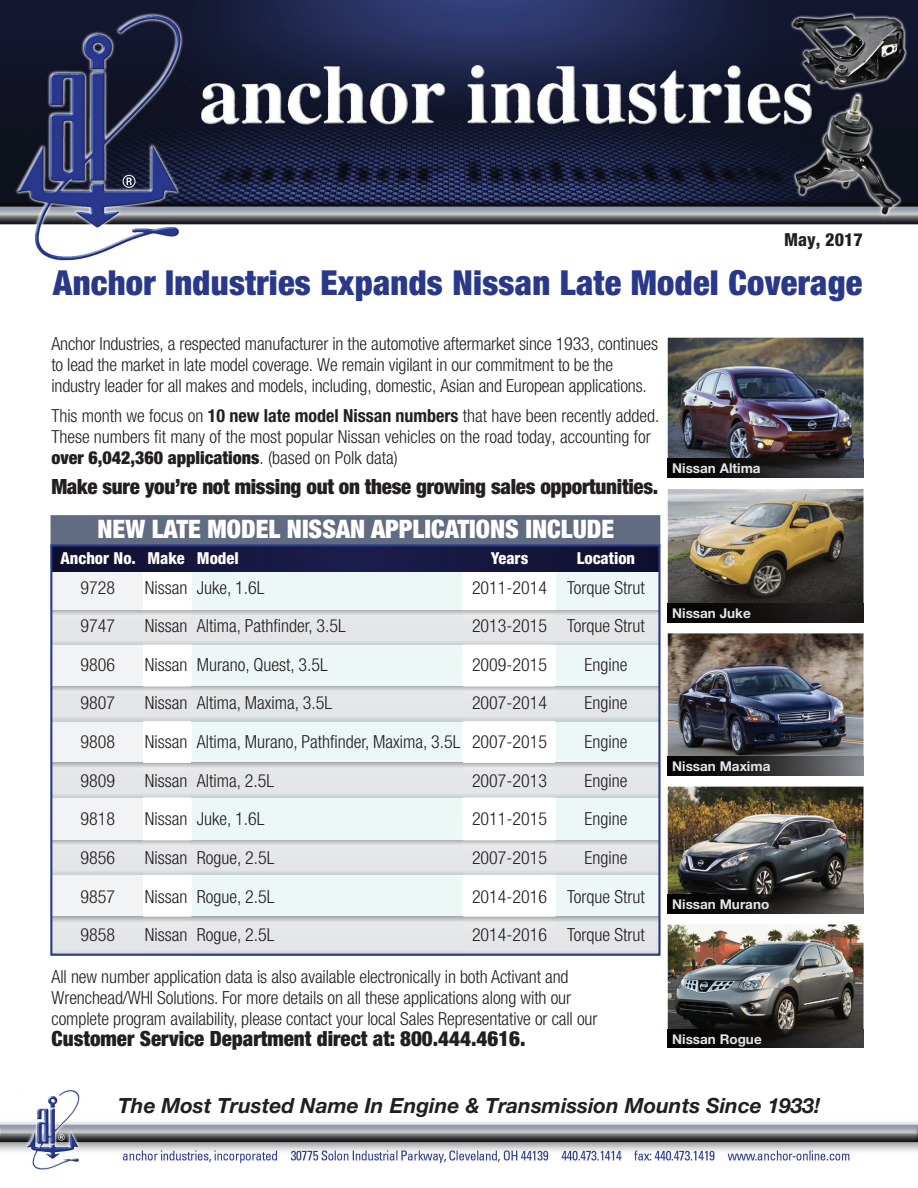
<style>
.page{position:relative;width:918px;height:1188px;background:#fff}
.page>*{position:absolute;margin:0;border:0;box-sizing:border-box;transform-origin:0 0}
.t1{font:900 condensed 34.5px "Helvetica Neue";letter-spacing:.01em;color:#2a388a}
.t2{font:900 condensed 25.5px "Helvetica Neue";color:#fff}
.t3{font:900 condensed 21px "Helvetica Neue";letter-spacing:-.015em;color:#231f20}
.t4{font:italic 700 21px "Helvetica Neue";color:#231f20}
.t5{font:300 condensed 18px/21px "Helvetica Neue";color:#231f20}
.t6{font:800 condensed 18px "Helvetica Neue";color:#231f20}
.t7{font:800 condensed 16.5px "Helvetica Neue";color:#fff}
.t8{font:700 13.5px "Helvetica Neue";color:#e4e5e7}
.s1{font-weight:700}
.s2{font-weight:900}
</style>
<div class="page">
<div style="left:192px;top:572px;width:270px;height:345px;background:#ecf7f6"></div>
<div style="left:556px;top:572px;width:102px;height:345px;background:#ecf7f6"></div>
<div style="left:53px;top:572px;width:90px;height:345px;background:#f2f3f4"></div>
<img style="left:0;top:0;width:918px;height:261px">
<img style="left:0;top:1090px;width:918px;height:80px">
<div style="left:51px;top:515px;width:609px;height:33px;background:#616c83;border:2px solid #616c83"></div>
<img style="left:53px;top:610px;width:605px;height:35px">
<img style="left:192px;top:610px;width:270px;height:35px">
<img style="left:53px;top:686px;width:605px;height:35px">
<img style="left:192px;top:686px;width:270px;height:35px">
<img style="left:53px;top:763px;width:605px;height:35px">
<img style="left:192px;top:763px;width:270px;height:35px">
<img style="left:53px;top:840px;width:605px;height:35px">
<img style="left:192px;top:840px;width:270px;height:35px">
<svg style="left:53px;top:547px;width:605px;height:25px;background:#15163c"></svg>
<img style="left:668px;top:489px;width:196px;height:133px">
<img style="left:668px;top:622px;width:195px;height:1px">
<img style="left:668px;top:604px;width:195px;height:18px">
<img style="left:668px;top:633px;width:196px;height:143px">
<img style="left:668px;top:757px;width:195px;height:19px">
<img style="left:668px;top:787px;width:196px;height:126px">
<img style="left:668px;top:895px;width:195px;height:18px">
<img style="left:668px;top:924px;width:196px;height:124px">
<img style="left:668px;top:1029px;width:195px;height:19px">
<img style="left:668px;top:338px;width:196px;height:139px">
<img style="left:668px;top:458px;width:195px;height:19px">
<div style="left:50px;top:544px;width:611px;height:412px;border:2px solid #2a388a"></div>
<p class="t6" style="left:784px;top:228px;width:80px">May, 2017</p>
<h1 class="t1" style="left:53px;top:261px;width:811px">Anchor Industries Expands Nissan Late Model Coverage</h1>
<p class="t5" style="left:51px;top:333px;width:608px">Anchor Industries, a respected manufacturer in the automotive aftermarket since 1933, continues to lead the market in late model coverage. We remain vigilant in our commitment to be the industry leader for all makes and models, including, domestic, Asian and European applications.</p>
<p class="t5" style="left:51px;top:405px;width:610px">This month we focus on <span class="s1">10 new late model Nissan numbers</span> that have been recently added.<br>These numbers fit many of the most popular Nissan vehicles on the road today, accounting for <span class="s2">over 6,042,360 applications</span>. (based on Polk data)</p>
<p class="t3" style="left:51px;top:474px;width:608px">Make sure you’re not missing out on these growing sales opportunities.</p>
<h2 class="t2" style="left:98px;top:514px;width:518px">NEW LATE MODEL NISSAN APPLICATIONS INCLUDE</h2>
<p class="t7" style="left:60px;top:547px;width:180px">Anchor No. Make Model</p>
<p class="t7" style="left:491px;top:547px;width:39px">Years</p>
<p class="t7" style="left:577px;top:547px;width:60px">Location</p>
<p class="t5" style="left:81px;top:577px;width:36px">9728</p>
<p class="t5" style="left:145px;top:577px;width:121px">Nissan Juke, 1.6L</p>
<p class="t5" style="left:472px;top:577px;width:174px">2011-2014 Torque Strut</p>
<p class="t5" style="left:81px;top:615px;width:36px">9747</p>
<p class="t5" style="left:145px;top:615px;width:203px">Nissan Altima, Pathfinder, 3.5L</p>
<p class="t5" style="left:472px;top:615px;width:174px">2013-2015 Torque Strut</p>
<p class="t5" style="left:81px;top:654px;width:36px">9806</p>
<p class="t5" style="left:145px;top:654px;width:185px">Nissan Murano, Quest, 3.5L</p>
<p class="t5" style="left:472px;top:654px;width:77px">2009-2015</p>
<p class="t5" style="left:584px;top:654px;width:45px">Engine</p>
<p class="t5" style="left:81px;top:692px;width:36px">9807</p>
<p class="t5" style="left:145px;top:692px;width:189px">Nissan Altima, Maxima, 3.5L</p>
<p class="t5" style="left:472px;top:692px;width:77px">2007-2014</p>
<p class="t5" style="left:584px;top:692px;width:45px">Engine</p>
<p class="t5" style="left:81px;top:731px;width:36px">9808</p>
<p class="t5" style="left:145px;top:731px;width:404px">Nissan Altima, Murano, Pathfinder, Maxima, 3.5L 2007-2015</p>
<p class="t5" style="left:584px;top:731px;width:45px">Engine</p>
<p class="t5" style="left:81px;top:770px;width:36px">9809</p>
<p class="t5" style="left:145px;top:770px;width:131px">Nissan Altima, 2.5L</p>
<p class="t5" style="left:472px;top:770px;width:77px">2007-2013</p>
<p class="t5" style="left:584px;top:770px;width:45px">Engine</p>
<p class="t5" style="left:81px;top:808px;width:36px">9818</p>
<p class="t5" style="left:145px;top:808px;width:121px">Nissan Juke, 1.6L</p>
<p class="t5" style="left:472px;top:808px;width:77px">2011-2015</p>
<p class="t5" style="left:584px;top:808px;width:45px">Engine</p>
<p class="t5" style="left:81px;top:847px;width:36px">9856</p>
<p class="t5" style="left:145px;top:847px;width:131px">Nissan Rogue, 2.5L</p>
<p class="t5" style="left:472px;top:847px;width:77px">2007-2015</p>
<p class="t5" style="left:584px;top:847px;width:45px">Engine</p>
<p class="t5" style="left:81px;top:886px;width:36px">9857</p>
<p class="t5" style="left:145px;top:886px;width:131px">Nissan Rogue, 2.5L</p>
<p class="t5" style="left:472px;top:886px;width:174px">2014-2016 Torque Strut</p>
<p class="t5" style="left:81px;top:924px;width:36px">9858</p>
<p class="t5" style="left:145px;top:924px;width:131px">Nissan Rogue, 2.5L</p>
<p class="t5" style="left:472px;top:924px;width:174px">2014-2016 Torque Strut</p>
<p class="t5" style="left:52px;top:966px;width:547px">All new number application data is also available electronically in both Activant and<br>Wrenchead/WHI Solutions. For more details on all these applications along with our complete program availability, please contact your local Sales Representative or call our</p>
<p class="t3" style="left:52px;top:1025px;width:476px">Customer Service Department direct at: 800.444.4616.</p>
<p class="t8" style="left:672px;top:460px;width:90px">Nissan Altima</p>
<p class="t8" style="left:672px;top:605px;width:80px">Nissan Juke</p>
<p class="t8" style="left:672px;top:758px;width:100px">Nissan Maxima</p>
<p class="t8" style="left:672px;top:896px;width:98px">Nissan Murano</p>
<p class="t8" style="left:672px;top:1030px;width:91px">Nissan Rogue</p>
<p class="t4" style="left:118px;top:1093px;width:704px">The Most Trusted Name In Engine &amp; Transmission Mounts Since 1933!</p>
</div>
